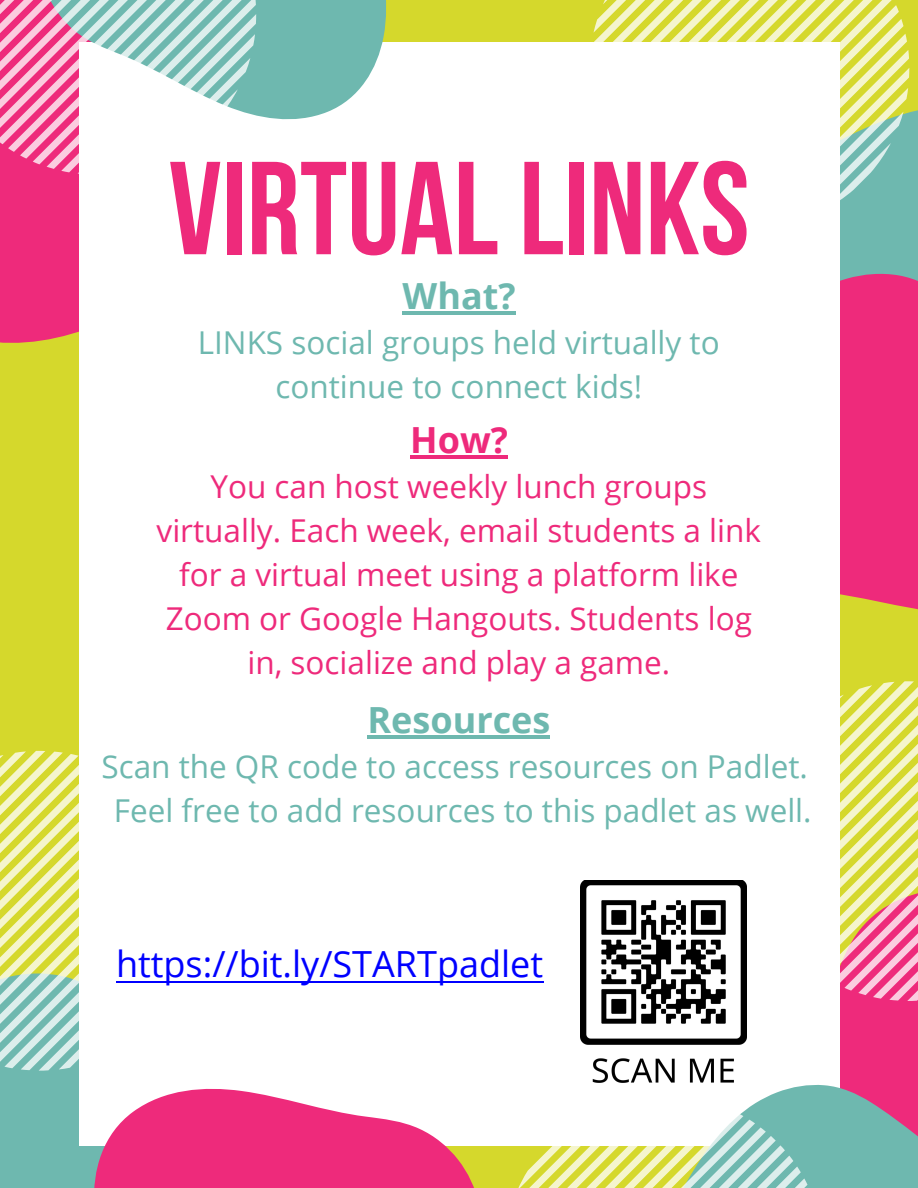
<style>
.page{position:relative;width:918px;height:1188px;background:#d5d82c}
.page>*{position:absolute;margin:0;border:0;box-sizing:border-box;transform-origin:0 0}
.t1{font:132px "Bebas Neue Cyrillic";color:#ee2a7b}
.t2{font:36px "Open Sans";color:#00f}
.t3{font:700 36px "Open Sans";color:#6eb8af}
.t4{font:700 36px "Open Sans";color:#ee2a7b}
.t5{font:31.5px/43.8px "Open Sans";color:#ee2a7b;text-align:center}
.t6{font:31.5px/43.8px "Open Sans";color:#6eb8af;text-align:center}
</style>
<div class="page">
<div style="left:0;top:1071px;width:63px;height:117px;background:#6eb8af"></div>
<svg style="left:0;top:751px;width:79px;height:320px"></svg>
<div style="left:840px;top:1001px;width:78px;height:32px;background:#ee2a7b"></div>
<svg style="left:840px;top:229px;width:78px;height:381px;background:#dd3f7f"></svg>
<svg style="left:590px;top:0;width:319px;height:228px"></svg>
<div style="left:0;top:175px;width:79px;height:168px;background:#ee2a7b"></div>
<div style="left:79px;top:43px;width:761px;height:1103px;background:#fff"></div>
<svg style="left:746px;top:1033px;width:172px;height:155px"></svg>
<svg style="left:840px;top:681px;width:78px;height:320px"></svg>
<svg style="left:256px;top:0;width:134px;height:120px;fill:#6eb8af"></svg>
<svg style="left:0;top:0;width:256px;height:175px"></svg>
<svg style="left:63px;top:1020px;width:411px;height:168px"></svg>
<svg style="left:518px;top:1095px;width:306px;height:93px"></svg>
<img style="left:581px;top:881px;width:165px;height:202px">
<hr style="left:410px;top:455px;width:98px;height:4px;background:#ee2a7b">
<hr style="left:403px;top:312px;width:113px;height:3px;background:#6eb8af">
<hr style="left:368px;top:735px;width:182px;height:4px;background:#6eb8af">
<hr style="left:116px;top:981px;width:428px;height:2px;background:#00f">
<h1 class="t1" style="left:169px;top:155px;width:582px">VIRTUAL LINKS</h1>
<p class="t3" style="left:403px;top:271px;width:114px">What?</p>
<p class="t6" style="left:198px;top:320px;width:523px">LINKS social groups held virtually to continue to connect kids!</p>
<p class="t4" style="left:410px;top:415px;width:99px">How?</p>
<p class="t5" style="left:157px;top:464px;width:606px">You can host weekly lunch groups virtually. Each week, email students a link for a virtual meet using a platform like Zoom or Google Hangouts. Students log in, socialize and play a game.</p>
<p class="t3" style="left:368px;top:694px;width:184px">Resources</p>
<p class="t6" style="left:101px;top:744px;width:712px">Scan the QR code to access resources on Padlet.<br>Feel free to add resources to this padlet as well.</p>
<p class="t2" style="left:116px;top:938px;width:429px">https://bit.ly/STARTpadlet</p>
</div>
